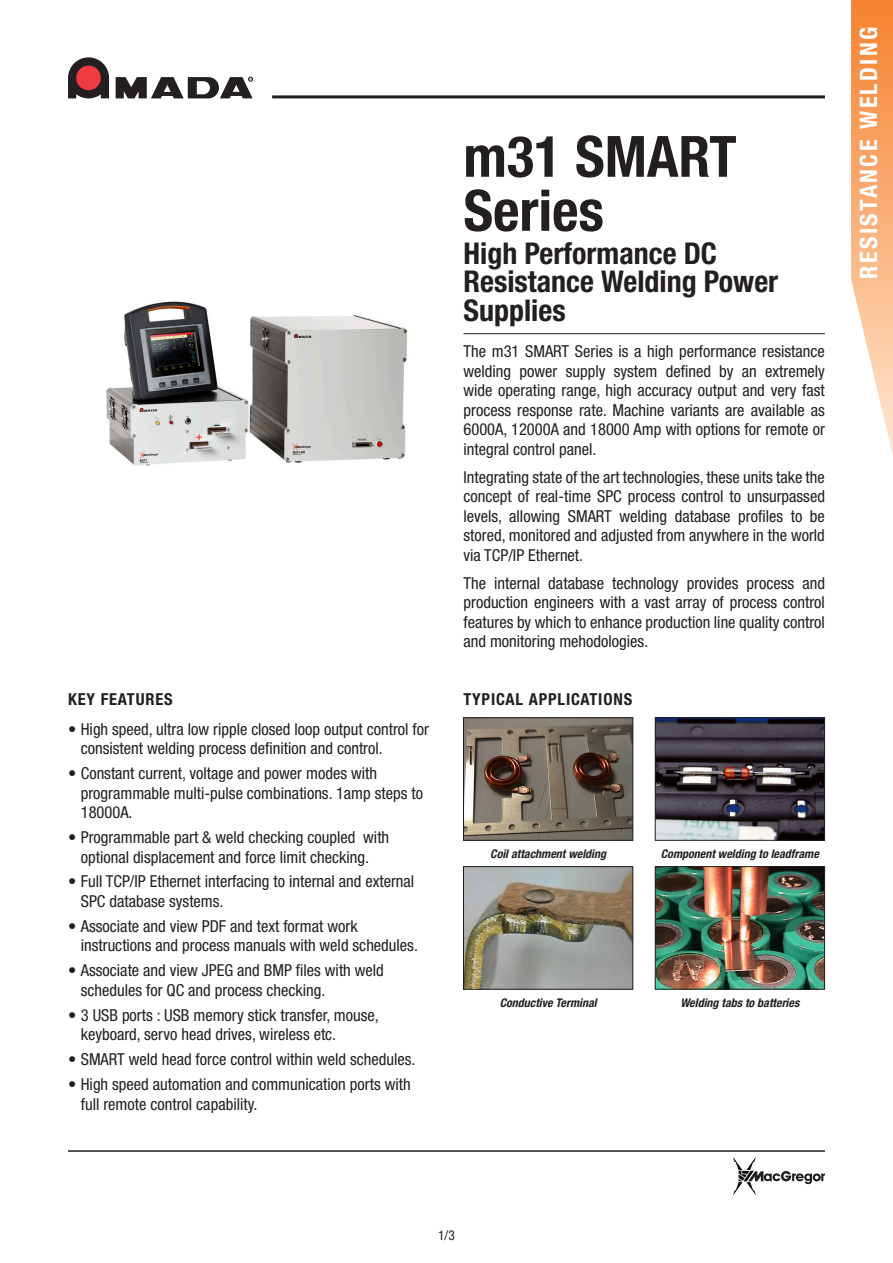
<style>
.page{position:relative;width:893px;height:1263px;background:#fff}
.page>*{position:absolute;margin:0;border:0;box-sizing:border-box;transform-origin:0 0}
._01-Naam{font:700 condensed 57px/54px "Helvetica Neue LT Std";color:#231f20}
._02-SubNaam{font:700 condensed 30px/28.5px "Helvetica Neue LT Std";color:#231f20}
.t1{font:700 condensed 24px "Helvetica Neue LT Std";letter-spacing:.1em;color:#fff}
._00-platte_tekst{font:condensed 16.5px/19.5px "Helvetica Neue LT Std";color:#231f20}
._05-sectie_headers{font:700 condensed 16.5px "Helvetica Neue LT Std";letter-spacing:.05em;color:#231f20}
.t2{font:condensed 13.5px "Helvetica Neue LT Std";color:#231f20}
._07-foto-onderschri{font:italic 700 condensed 12px "Helvetica Neue LT Std";color:#231f20}
</style>
<div class="page">
<hr style="left:463px;top:333px;width:362px;height:1px;background:#231f20">
<img style="left:106px;top:301px;width:302px;height:165px">
<img style="left:465px;top:719px;width:166px;height:120px">
<div style="left:463px;top:717px;width:170px;height:124px;border:1px solid #231f20"></div>
<img style="left:465px;top:868px;width:166px;height:119px">
<div style="left:463px;top:866px;width:170px;height:123px;border:1px solid #231f20"></div>
<img style="left:657px;top:719px;width:166px;height:120px">
<div style="left:655px;top:717px;width:170px;height:124px;border:1px solid #231f20"></div>
<img style="left:657px;top:868px;width:166px;height:119px">
<div style="left:655px;top:866px;width:170px;height:123px;border:1px solid #231f20"></div>
<hr style="left:272px;top:95px;width:553px;height:3px;background:#231f20">
<hr style="left:68px;top:1150px;width:757px;height:2px;background:#231f20">
<svg style="left:733px;top:1157px;width:92px;height:38px"></svg>
<svg style="left:68px;top:57px;width:41px;height:41px;background:#794446"></svg>
<svg style="left:116px;top:77px;width:137px;height:21px"></svg>
<svg style="left:851px;top:0;width:42px;height:456px"></svg>
<p class="_05-sectie_headers" style="left:68px;top:689px;width:106px">KEY FEATURES</p>
<p class="_00-platte_tekst" style="left:81px;top:719px;width:350px;text-indent:-13px">• High speed, ultra low ripple closed loop output control for consistent welding process definition and control.</p>
<p class="_00-platte_tekst" style="left:81px;top:763px;width:344px;text-indent:-13px">• Constant current, voltage and power modes with programmable multi-pulse combinations. 1amp steps to<br>18000A.</p>
<p class="_00-platte_tekst" style="left:68px;top:827px;width:323px;text-align:center">• Programmable part &amp; weld checking coupled with optional displacement and force limit checking.</p>
<p class="_00-platte_tekst" style="left:81px;top:872px;width:335px;text-indent:-13px">• Full TCP/IP Ethernet interfacing to internal and external<br>SPC database systems.</p>
<p class="_00-platte_tekst" style="left:81px;top:916px;width:339px;text-indent:-13px">• Associate and view PDF and text format work instructions and process manuals with weld schedules.</p>
<p class="_00-platte_tekst" style="left:81px;top:960px;width:305px;text-indent:-13px">• Associate and view JPEG and BMP files with weld schedules for QC and process checking.</p>
<p class="_00-platte_tekst" style="left:81px;top:1005px;width:299px;text-indent:-13px">• 3 USB ports : USB memory stick transfer, mouse, keyboard, servo head drives, wireless etc.</p>
<p class="_00-platte_tekst" style="left:68px;top:1049px;width:349px">• SMART weld head force control within weld schedules.</p>
<p class="_00-platte_tekst" style="left:81px;top:1074px;width:331px;text-indent:-13px">• High speed automation and communication ports with full remote control capability.</p>
<p class="_01-Naam" style="left:463px;top:129px;width:275px">m31 SMART<br>Series</p>
<p class="_02-SubNaam" style="left:463px;top:238px;width:316px">High Performance DC<br>Resistance Welding Power<br>Supplies</p>
<p class="_00-platte_tekst" style="left:463px;top:341px;width:363px;text-align:justify">The m31 SMART Series is a high performance resistance welding power supply system defined by an extremely wide operating range, high accuracy output and very fast process response rate. Machine variants are available as 6000A, 12000A and 18000 Amp with options for remote or integral control panel.</p>
<p class="_00-platte_tekst" style="left:463px;top:467px;width:363px;text-align:justify">Integrating state of the art technologies, these units take the concept of real-time SPC process control to unsurpassed levels, allowing SMART welding database profiles to be stored, monitored and adjusted from anywhere in the world via TCP/IP Ethernet.</p>
<p class="_00-platte_tekst" style="left:463px;top:573px;width:363px;text-align:justify">The internal database technology provides process and production engineers with a vast array of process control features by which to enhance production line quality control and monitoring mehodologies.</p>
<p class="_05-sectie_headers" style="left:463px;top:689px;width:170px">TYPICAL APPLICATIONS</p>
<p class="_07-foto-onderschri" style="left:490px;top:846px;width:117px">Coil attachment welding</p>
<p class="_07-foto-onderschri" style="left:661px;top:846px;width:160px">Component welding to leadframe</p>
<p class="_07-foto-onderschri" style="left:500px;top:995px;width:99px">Conductive Terminal</p>
<p class="_07-foto-onderschri" style="left:680px;top:995px;width:121px">Welding tabs to batteries</p>
<h3 class="t1" style="left:854px;top:279px;width:254px;rotate:-90deg">RESISTANCE WELDING</h3>
<p class="t2" style="left:438px;top:1227px;width:18px">1/3</p>
</div>
